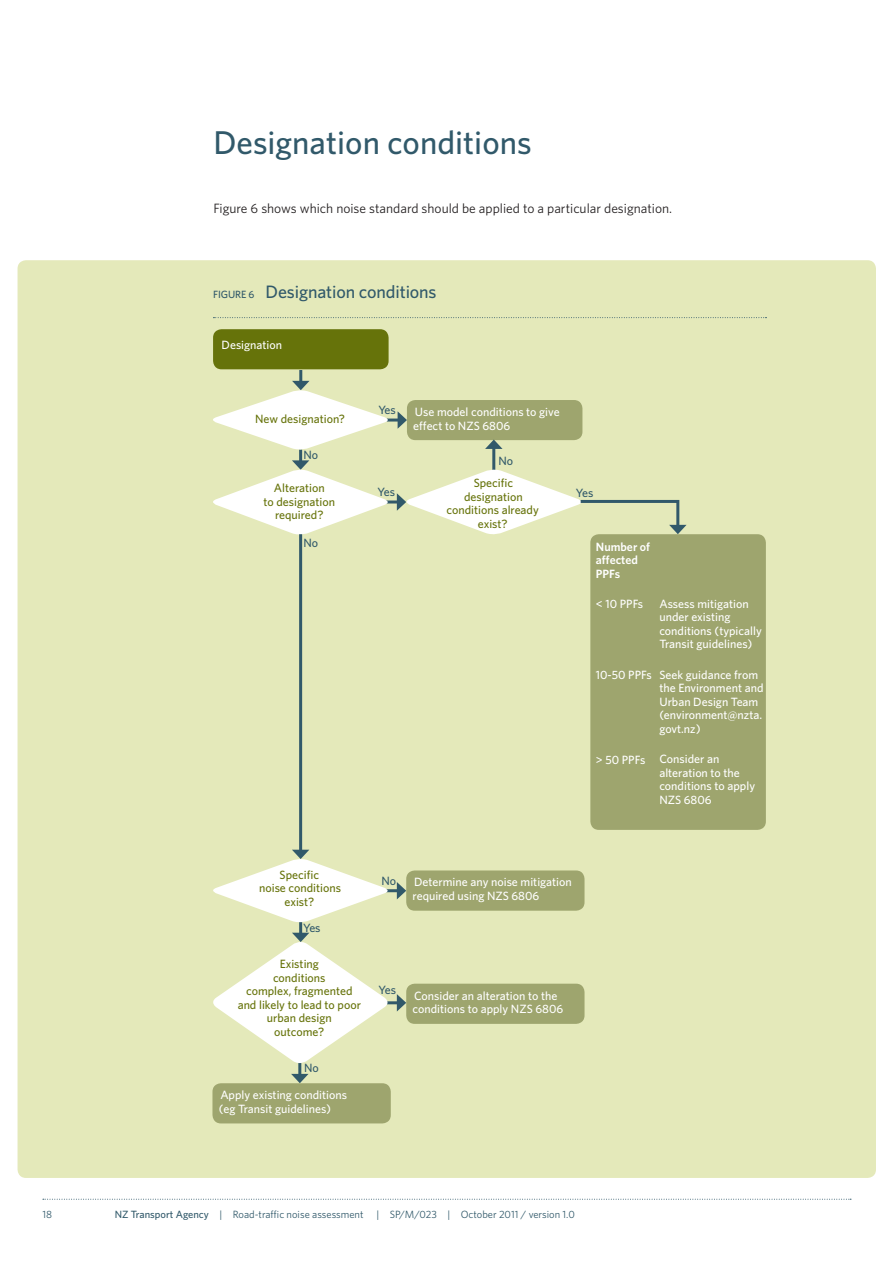
<style>
.page{position:relative;width:893px;height:1263px;background:#fff}
.page>*{position:absolute;margin:0;border:0;box-sizing:border-box;transform-origin:0 0}
.t1{font:500 33px "Whitney";color:#31596a}
.t2{font:500 18px "Whitney";letter-spacing:-.005em;color:#31596a}
.t3{font:13.5px "Whitney";color:#231f20}
.t4{font:500 12px/13.5px "Whitney";color:#fff}
.t5{font:500 12px/13.5px "Whitney";color:#66730a;text-align:center}
.t6{font:500 12px "Whitney";color:#31596a}
.t7{font:600 12px/13.5px "Whitney";color:#fff}
.t8{font:10.5px "Whitney";color:#31596a}
.t9{font:500 10.5px "Whitney";color:#31596a}
.s1{font-size:10.5px}
.s2{font-weight:500}
</style>
<div class="page">
<div style="left:18px;top:260px;width:858px;height:918px;background:#e4e9ba;border-radius:9px"></div>
<svg style="left:43px;top:1199px;width:808px;height:1px"></svg>
<svg style="left:213px;top:317px;width:553px;height:1px"></svg>
<div style="left:213px;top:329px;width:176px;height:40px;background:#66730a;border-radius:9px"></div>
<div style="left:590px;top:534px;width:176px;height:296px;background:#9ea56e;border-radius:9px"></div>
<svg style="left:213px;top:370px;width:474px;height:166px"></svg>
<hr style="left:299px;top:534px;width:3px;height:318px;background:#31596a">
<div style="left:406px;top:870px;width:178px;height:41px;background:#9ea56e;border-radius:9px"></div>
<div style="left:212px;top:1083px;width:179px;height:40px;background:#9ea56e;border-radius:9px"></div>
<div style="left:406px;top:984px;width:178px;height:40px;background:#9ea56e;border-radius:9px"></div>
<svg style="left:213px;top:850px;width:193px;height:233px"></svg>
<h1 class="t1" style="left:213px;top:121px;width:320px">Designation conditions</h1>
<p class="t3" style="left:213px;top:200px;width:460px">Figure 6 shows which noise standard should be applied to a particular designation.</p>
<p class="t9" style="left:213px;top:287px;width:12px">Figur</p>
<h2 class="t2" style="left:241px;top:280px;width:197px"><span class="s1">e 6</span> Designation conditions</h2>
<p class="t4" style="left:222px;top:338px;width:62px">Designation</p>
<p class="t5" style="left:255px;top:412px;width:91px">New designation?</p>
<p class="t6" style="left:304px;top:447px;width:16px">No</p>
<p class="t6" style="left:378px;top:402px;width:19px">Yes</p>
<p class="t4" style="left:413px;top:405px;width:148px">Use model conditions to give effect to NZS 6806</p>
<p class="t6" style="left:498px;top:453px;width:16px">No</p>
<p class="t5" style="left:264px;top:481px;width:73px">Alteration<br>to designation required?</p>
<p class="t5" style="left:447px;top:476px;width:94px">Specific designation conditions already exist?</p>
<p class="t6" style="left:378px;top:484px;width:19px">Yes</p>
<p class="t6" style="left:304px;top:535px;width:16px">No</p>
<p class="t6" style="left:576px;top:485px;width:19px">Yes</p>
<p class="t7" style="left:596px;top:539px;width:56px">Number of affected<br>PPFs</p>
<p class="t4" style="left:596px;top:597px;width:49px">&lt; 10 PPFs</p>
<p class="t4" style="left:596px;top:668px;width:57px">10-50 PPFs</p>
<p class="t4" style="left:596px;top:752px;width:51px">&gt; 50 PPFs</p>
<p class="t4" style="left:659px;top:596px;width:104px">Assess mitigation under existing conditions (typically<br>Transit guidelines)</p>
<p class="t4" style="left:659px;top:667px;width:106px">Seek guidance from the Environment and<br>Urban Design Team (environment@nzta. govt.nz)</p>
<p class="t4" style="left:659px;top:752px;width:97px">Consider an alteration to the conditions to apply<br>NZS 6806</p>
<p class="t5" style="left:259px;top:868px;width:83px">Specific<br>noise conditions exist?</p>
<p class="t6" style="left:303px;top:920px;width:19px">Yes</p>
<p class="t5" style="left:238px;top:957px;width:125px">Existing<br>conditions<br>complex, fragmented and likely to lead to poor urban design<br>outcome?</p>
<p class="t6" style="left:304px;top:1060px;width:16px">No</p>
<p class="t4" style="left:219px;top:1088px;width:130px">Apply existing conditions (eg Transit guidelines)</p>
<p class="t6" style="left:381px;top:872px;width:16px">No</p>
<p class="t4" style="left:413px;top:875px;width:161px">Determine any noise mitigation required using NZS 6806</p>
<p class="t6" style="left:378px;top:982px;width:19px">Yes</p>
<p class="t4" style="left:413px;top:988px;width:152px">Consider an alteration to the conditions to apply NZS 6806</p>
<p class="t8" style="left:43px;top:1207px;width:11px">18</p>
<p class="t8" style="left:115px;top:1207px;width:462px"><span class="s2">NZ Transport Agency</span> | Road-traffic noise assessment | SP/M/023 | October 2011 / version 1.0</p>
</div>
